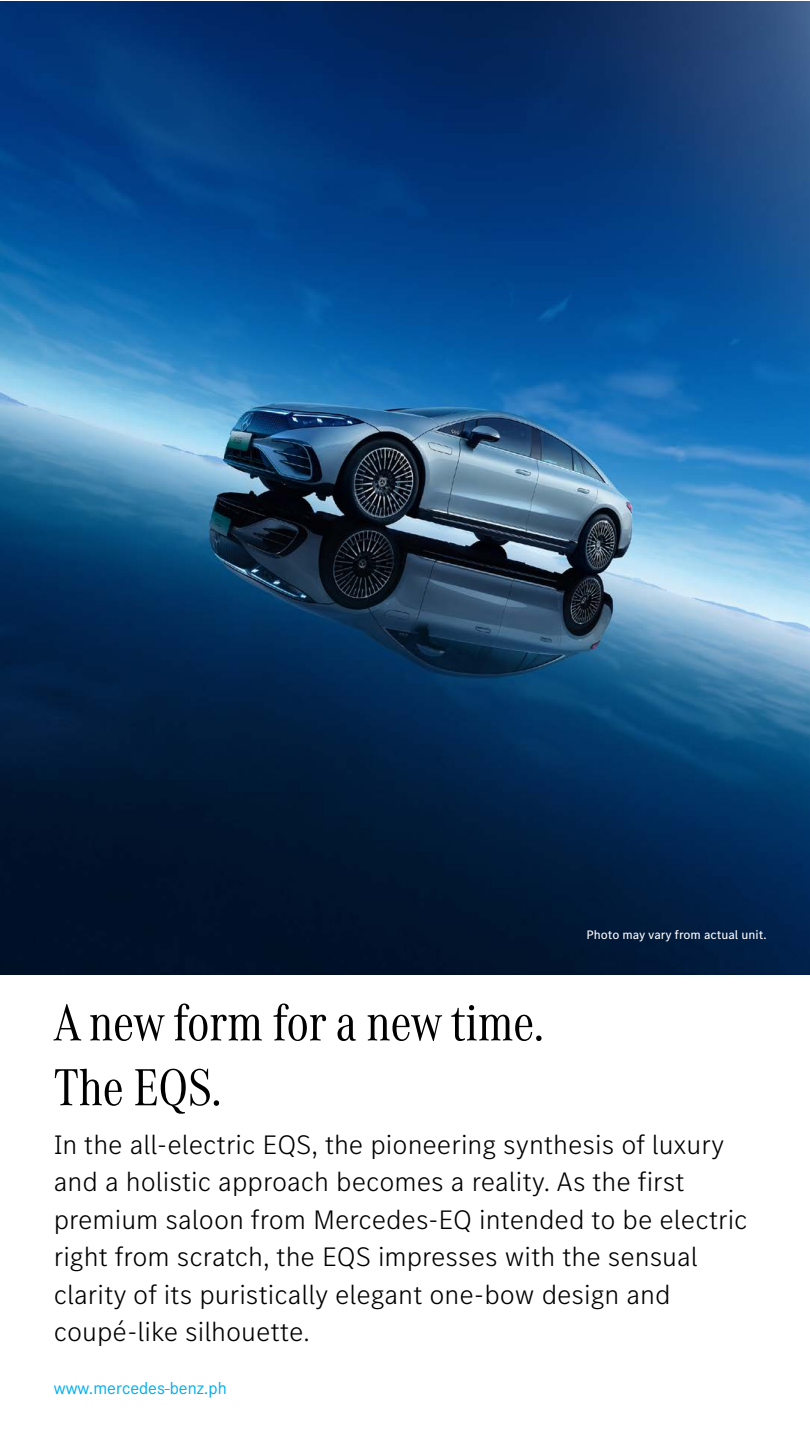
<style>
.page{position:relative;width:810px;height:1440px;background:#fff}
.page>*{position:absolute;margin:0;border:0;box-sizing:border-box;transform-origin:0 0}
.t1{font:54px/64.8px "MB Corpo A Title Cond";color:#000}
.t2{font:300 27.75px/37.5px "MB Corpo S Text";color:#000}
.t3{font:18px "Corporate S Pro";color:#00aeef}
.t4{font:12.75px "MB Corpo S Text";color:#fff}
</style>
<div class="page">
<img style="left:0;top:1px;width:810px;height:974px">
<p class="t4" style="left:587px;top:926px;width:181px">Photo may vary from actual unit.</p>
<h1 class="t1" style="left:54px;top:986px;width:491px">A new form for a new time.<br>The EQS.</h1>
<p class="t2" style="left:54px;top:1125px;width:695px">In the all-electric EQS, the pioneering synthesis of luxury and a holistic approach becomes a reality. As the first premium saloon from Mercedes-EQ intended to be electric right from scratch, the EQS impresses with the sensual clarity of its puristically elegant one-bow design and coupé-like silhouette.</p>
<p class="t3" style="left:54px;top:1375px;width:174px">www.mercedes-benz.ph</p>
</div>
